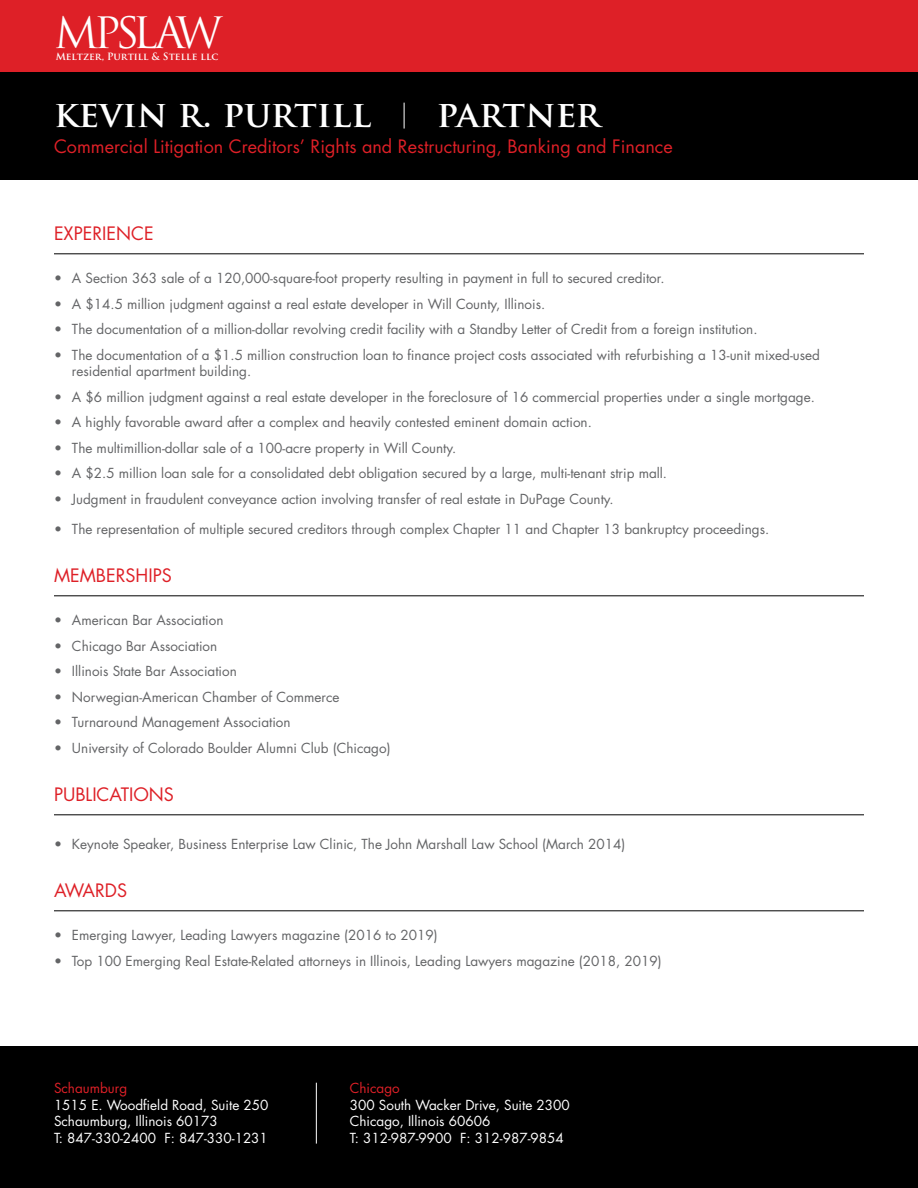
<style>
.page{position:relative;width:918px;height:1188px;background:#fff}
.page>*{position:absolute;margin:0;border:0;box-sizing:border-box;transform-origin:0 0}
.t1{font:42.15px "Trajan Pro";letter-spacing:-.115em;color:#fff}
.t2{font:700 36px "Trajan Pro";color:#fff}
.t3{font:18px "Futura";color:#de2027}
.t4{font:13.5px/16.5px "Futura";color:#636466}
.t5{font:13.5px/16.5px "Futura";color:#fff}
.t6{font:13.5px "Futura";color:#de2027}
.t7{font:700 9.75px "Trajan Pro";color:#fff}
</style>
<div class="page">
<div style="left:0;top:0;width:918px;height:72px;background:#de2027"></div>
<div style="left:0;top:72px;width:918px;height:108px;background:#000"></div>
<div style="left:0;top:1047px;width:918px;height:141px;background:#000"></div>
<hr style="left:54px;top:253px;width:810px;height:1px;background:#000">
<hr style="left:54px;top:595px;width:810px;height:1px;background:#000">
<hr style="left:54px;top:814px;width:810px;height:1px;background:#000">
<hr style="left:54px;top:910px;width:810px;height:1px;background:#000">
<svg style="left:404px;top:103px;width:1px;height:26px"></svg>
<hr style="left:316px;top:1083px;width:1px;height:61px;background:#fff">
<h1 class="t1" style="left:54px;top:6px;width:132px">MPSLA</h1>
<p class="t7" style="left:56px;top:51px;width:164px">Meltzer, Purtill &amp; Stelle llc</p>
<h1 class="t1" style="left:176px;top:6px;width:48px">W</h1>
<h2 class="t2" style="left:54px;top:92px;width:319px">kevin r. purtill</h2>
<h2 class="t2" style="left:437px;top:92px;width:165px">partner</h2>
<h3 class="t3" style="left:54px;top:134px;width:620px">Commercial Litigation Creditors’ Rights and Restructuring, Banking and Finance</h3>
<h3 class="t3" style="left:54px;top:222px;width:101px">EXPERIENCE</h3>
<p class="t4" style="left:54px;top:270px;width:612px">• A Section 363 sale of a 120,000-square-foot property resulting in payment in full to secured creditor.</p>
<p class="t4" style="left:54px;top:296px;width:493px">• A $14.5 million judgment against a real estate developer in Will County, Illinois.</p>
<p class="t4" style="left:54px;top:321px;width:705px">• The documentation of a million-dollar revolving credit facility with a Standby Letter of Credit from a foreign institution.</p>
<p class="t4" style="left:72px;top:347px;width:749px;text-indent:-18px">• The documentation of a $1.5 million construction loan to finance project costs associated with refurbishing a 13-unit mixed-used residential apartment building.</p>
<p class="t4" style="left:54px;top:389px;width:762px">• A $6 million judgment against a real estate developer in the foreclosure of 16 commercial properties under a single mortgage.</p>
<p class="t4" style="left:54px;top:414px;width:539px">• A highly favorable award after a complex and heavily contested eminent domain action.</p>
<p class="t4" style="left:54px;top:440px;width:404px">• The multimillion-dollar sale of a 100-acre property in Will County.</p>
<p class="t4" style="left:54px;top:465px;width:615px">• A $2.5 million loan sale for a consolidated debt obligation secured by a large, multi-tenant strip mall.</p>
<p class="t4" style="left:54px;top:491px;width:561px">• Judgment in fraudulent conveyance action involving transfer of real estate in DuPage County.</p>
<p class="t4" style="left:54px;top:521px;width:717px">• The representation of multiple secured creditors through complex Chapter 11 and Chapter 13 bankruptcy proceedings.</p>
<h3 class="t3" style="left:54px;top:564px;width:119px">MEMBERSHIPS</h3>
<p class="t4" style="left:54px;top:612px;width:171px">• American Bar Association</p>
<p class="t4" style="left:54px;top:638px;width:165px">• Chicago Bar Association</p>
<p class="t4" style="left:54px;top:663px;width:184px">• Illinois State Bar Association</p>
<p class="t4" style="left:54px;top:689px;width:287px">• Norwegian-American Chamber of Commerce</p>
<p class="t4" style="left:54px;top:714px;width:238px">• Turnaround Management Association</p>
<p class="t4" style="left:54px;top:740px;width:338px">• University of Colorado Boulder Alumni Club (Chicago)</p>
<h3 class="t3" style="left:54px;top:783px;width:122px">PUBLICATIONS</h3>
<p class="t4" style="left:54px;top:836px;width:573px">• Keynote Speaker, Business Enterprise Law Clinic, The John Marshall Law School (March 2014)</p>
<h3 class="t3" style="left:54px;top:879px;width:75px">AWARDS</h3>
<p class="t4" style="left:54px;top:927px;width:385px">• Emerging Lawyer, Leading Lawyers magazine (2016 to 2019)</p>
<p class="t4" style="left:54px;top:953px;width:609px">• Top 100 Emerging Real Estate-Related attorneys in Illinois, Leading Lawyers magazine (2018, 2019)</p>
<p class="t6" style="left:54px;top:1080px;width:75px">Schaumburg</p>
<p class="t5" style="left:54px;top:1097px;width:216px">1515 E. Woodfield Road, Suite 250<br>Schaumburg, Illinois 60173<br>T: 847-330-2400 F: 847-330-1231</p>
<p class="t6" style="left:350px;top:1080px;width:51px">Chicago</p>
<p class="t5" style="left:350px;top:1097px;width:222px">300 South Wacker Drive, Suite 2300<br>Chicago, Illinois 60606<br>T: 312-987-9900 F: 312-987-9854</p>
</div>
